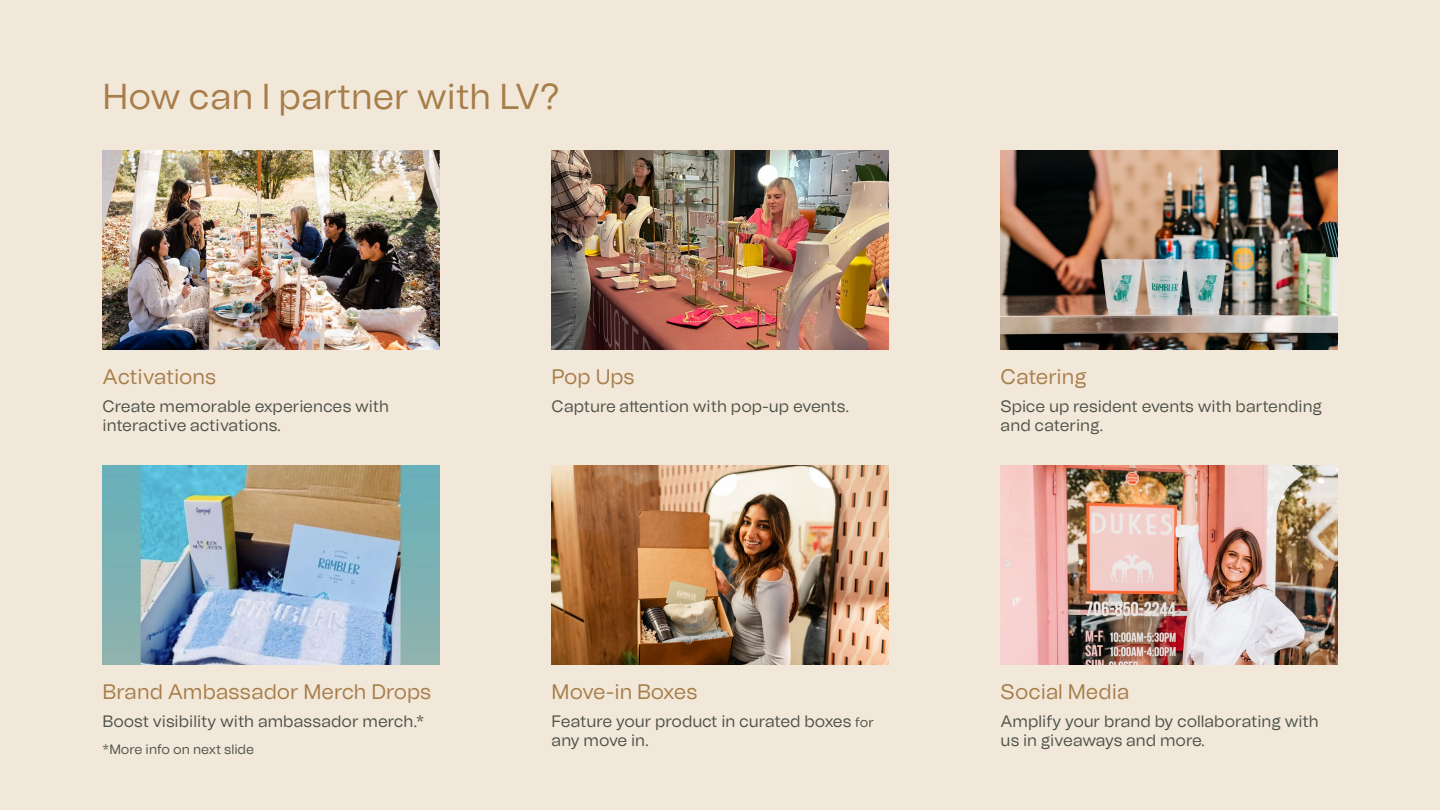
<style>
.page{position:relative;width:1440px;height:810px;background:#f2e8da}
.page>*{position:absolute;margin:0;border:0;box-sizing:border-box;transform-origin:0 0}
.t1{font:36px "Tomato Grotesk";color:#a77d49}
.t2{font:21px "Tomato Grotesk";color:#a77d49}
.t3{font:21px "Tomato Grotesk";letter-spacing:-.02em;color:#a77d49}
.t4{font:16.5px/19.8px "Tomato Grotesk";color:#4d5149}
.t5{font:13.5px "Tomato Grotesk";color:#4d5149}
.s1{font-size:13.5px}
</style>
<div class="page">
<img style="left:103px;top:150px;width:336px;height:200px">
<img style="left:103px;top:465px;width:336px;height:199px">
<img style="left:552px;top:150px;width:336px;height:200px">
<img style="left:552px;top:465px;width:336px;height:199px">
<img style="left:1001px;top:150px;width:336px;height:200px">
<img style="left:1001px;top:465px;width:336px;height:199px">
<h1 class="t1" style="left:103px;top:71px;width:459px">How can I partner with LV?</h1>
<p class="t2" style="left:103px;top:362px;width:115px">Activations</p>
<p class="t4" style="left:103px;top:396px;width:288px">Create memorable experiences with interactive activations.</p>
<p class="t2" style="left:103px;top:677px;width:330px">Brand Ambassador Merch Drops</p>
<p class="t4" style="left:103px;top:711px;width:323px">Boost visibility with ambassador merch.*</p>
<p class="t5" style="left:103px;top:739px;width:153px">*More info on next slide</p>
<p class="t2" style="left:552px;top:362px;width:84px">Pop Ups</p>
<p class="t4" style="left:552px;top:396px;width:299px">Capture attention with pop-up events.</p>
<p class="t3" style="left:552px;top:677px;width:147px">Move-in Boxes</p>
<p class="t4" style="left:552px;top:711px;width:324px">Feature your product in curated boxes <span class="s1">for </span>any move in.</p>
<p class="t2" style="left:1001px;top:362px;width:88px">Catering</p>
<p class="t4" style="left:1001px;top:396px;width:323px">Spice up resident events with bartending and catering.</p>
<p class="t2" style="left:1001px;top:677px;width:130px">Social Media</p>
<p class="t4" style="left:1001px;top:711px;width:320px">Amplify your brand by collaborating with us in giveaways and more.</p>
</div>
